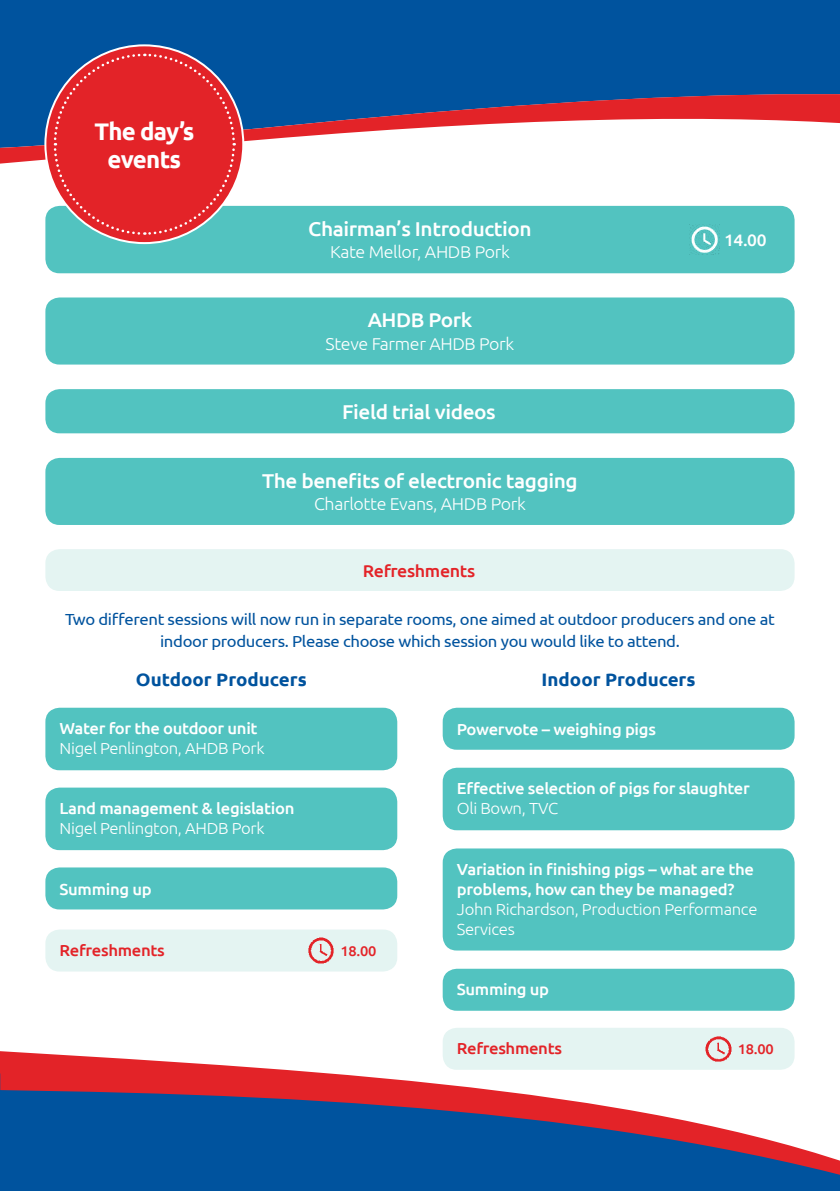
<style>
.page{position:relative;width:840px;height:1191px;background:#fff}
.page>*{position:absolute;margin:0;border:0;box-sizing:border-box;transform-origin:0 0}
.t1{font:700 24px/28px "Ubuntu";letter-spacing:-.03em;color:#fff;text-align:center}
.t2{font:500 20px "Ubuntu";letter-spacing:-.02em;color:#fff;scale:1.04 1}
.t3{font:700 18px "Ubuntu";color:#00539e;scale:1.04 1}
.t4{font:300 17.2px "Ubuntu";letter-spacing:-.02em;color:#fff;scale:1.04 1}
.t5{font:500 17.2px "Ubuntu";letter-spacing:-.02em;color:#e32328;scale:1.04 1}
.t6{font:500 16.6px "Ubuntu";color:#fff;scale:1.04 1}
.t7{font:500 16px/20px "Ubuntu";letter-spacing:-.02em;color:#fff;scale:1.04 1}
.t8{font:16px/22px "Ubuntu";letter-spacing:-.02em;color:#00539e;text-align:center;scale:1.04 1}
.t9{font:300 16px/20px "Ubuntu";letter-spacing:-.02em;color:#fff;scale:1.04 1}
.t10{font:500 16px "Ubuntu";letter-spacing:-.02em;color:#e32328;scale:1.04 1}
.t11{font:500 14px "Ubuntu";letter-spacing:-.02em;color:#e32328;scale:1.04 1}
</style>
<div class="page">
<div style="left:45px;top:206px;width:749px;height:67px;background:#52c3c0;border-radius:14px"></div>
<img style="left:689px;top:224px;width:30px;height:30px">
<div style="left:45px;top:297px;width:749px;height:67px;background:#52c3c0;border-radius:14px"></div>
<div style="left:45px;top:458px;width:749px;height:67px;background:#52c3c0;border-radius:14px"></div>
<div style="left:45px;top:389px;width:749px;height:44px;background:#52c3c0;border-radius:14px"></div>
<div style="left:45px;top:549px;width:749px;height:42px;background:#e4f4f2;border-radius:14px"></div>
<svg style="left:1px;top:986px;width:838px;height:205px"></svg>
<div style="left:0;top:0;width:839px;height:44px;background:#00539e"></div>
<svg style="left:0;top:44px;width:839px;height:164px"></svg>
<svg style="left:45px;top:45px;width:198px;height:198px"></svg>
<svg style="left:52px;top:52px;width:184px;height:184px;background:#ce3740"></svg>
<svg style="left:0;top:1051px;width:1px;height:140px"></svg>
<div style="left:45px;top:929px;width:352px;height:42px;background:#e4f4f2;border-radius:14px"></div>
<img style="left:308px;top:937px;width:26px;height:27px">
<div style="left:45px;top:707px;width:352px;height:63px;background:#52c3c0;border-radius:14px"></div>
<div style="left:45px;top:787px;width:352px;height:63px;background:#52c3c0;border-radius:14px"></div>
<div style="left:45px;top:867px;width:352px;height:42px;background:#52c3c0;border-radius:14px"></div>
<div style="left:442px;top:1027px;width:352px;height:42px;background:#e4f4f2;border-radius:14px"></div>
<img style="left:705px;top:1036px;width:27px;height:26px">
<div style="left:442px;top:707px;width:352px;height:42px;background:#52c3c0;border-radius:14px"></div>
<div style="left:442px;top:767px;width:352px;height:63px;background:#52c3c0;border-radius:14px"></div>
<div style="left:442px;top:968px;width:352px;height:42px;background:#52c3c0;border-radius:14px"></div>
<div style="left:442px;top:848px;width:352px;height:102px;background:#52c3c0;border-radius:14px"></div>
<h1 class="t1" style="left:94px;top:117px;width:101px">The day’s events</h1>
<p class="t2" style="left:308px;top:216px;width:216px">Chairman’s Introduction</p>
<p class="t4" style="left:330px;top:242px;width:174px">Kate Mellor, AHDB Pork</p>
<p class="t2" style="left:367px;top:307px;width:102px">AHDB Pork</p>
<p class="t4" style="left:325px;top:333px;width:183px">Steve Farmer AHDB Pork</p>
<p class="t2" style="left:342px;top:399px;width:149px">Field trial videos</p>
<p class="t2" style="left:262px;top:468px;width:305px">The benefits of electronic tagging</p>
<p class="t4" style="left:314px;top:494px;width:205px">Charlotte Evans, AHDB Pork</p>
<p class="t5" style="left:362px;top:559px;width:109px">Refreshments</p>
<p class="t6" style="left:723px;top:230px;width:42px">14.00</p>
<p class="t8" style="left:65px;top:607px;width:683px">Two different sessions will now run in separate rooms, one aimed at outdoor producers and one at indoor producers. Please choose which session you would like to attend.</p>
<p class="t3" style="left:136px;top:669px;width:166px">Outdoor Producers</p>
<p class="t3" style="left:541px;top:669px;width:149px">Indoor Producers</p>
<p class="t7" style="left:60px;top:718px;width:192px">Water for the outdoor unit</p>
<p class="t9" style="left:60px;top:738px;width:198px">Nigel Penlington, AHDB Pork</p>
<p class="t7" style="left:60px;top:798px;width:227px">Land management &amp; legislation</p>
<p class="t9" style="left:60px;top:818px;width:198px">Nigel Penlington, AHDB Pork</p>
<p class="t7" style="left:60px;top:878px;width:90px">Summing up</p>
<p class="t10" style="left:60px;top:940px;width:102px">Refreshments</p>
<p class="t11" style="left:340px;top:942px;width:36px">18.00</p>
<p class="t7" style="left:456px;top:718px;width:193px">Powervote – weighing pigs</p>
<p class="t7" style="left:456px;top:778px;width:283px">Effective selection of pigs for slaughter</p>
<p class="t9" style="left:456px;top:798px;width:99px">Oli Bown, TVC</p>
<p class="t7" style="left:456px;top:858px;width:287px">Variation in finishing pigs – what are the problems, how can they be managed?</p>
<p class="t9" style="left:456px;top:899px;width:290px">John Richardson, Production Performance<br>Services</p>
<p class="t7" style="left:456px;top:979px;width:90px">Summing up</p>
<p class="t10" style="left:456px;top:1038px;width:102px">Refreshments</p>
<p class="t11" style="left:737px;top:1040px;width:36px">18.00</p>
</div>
